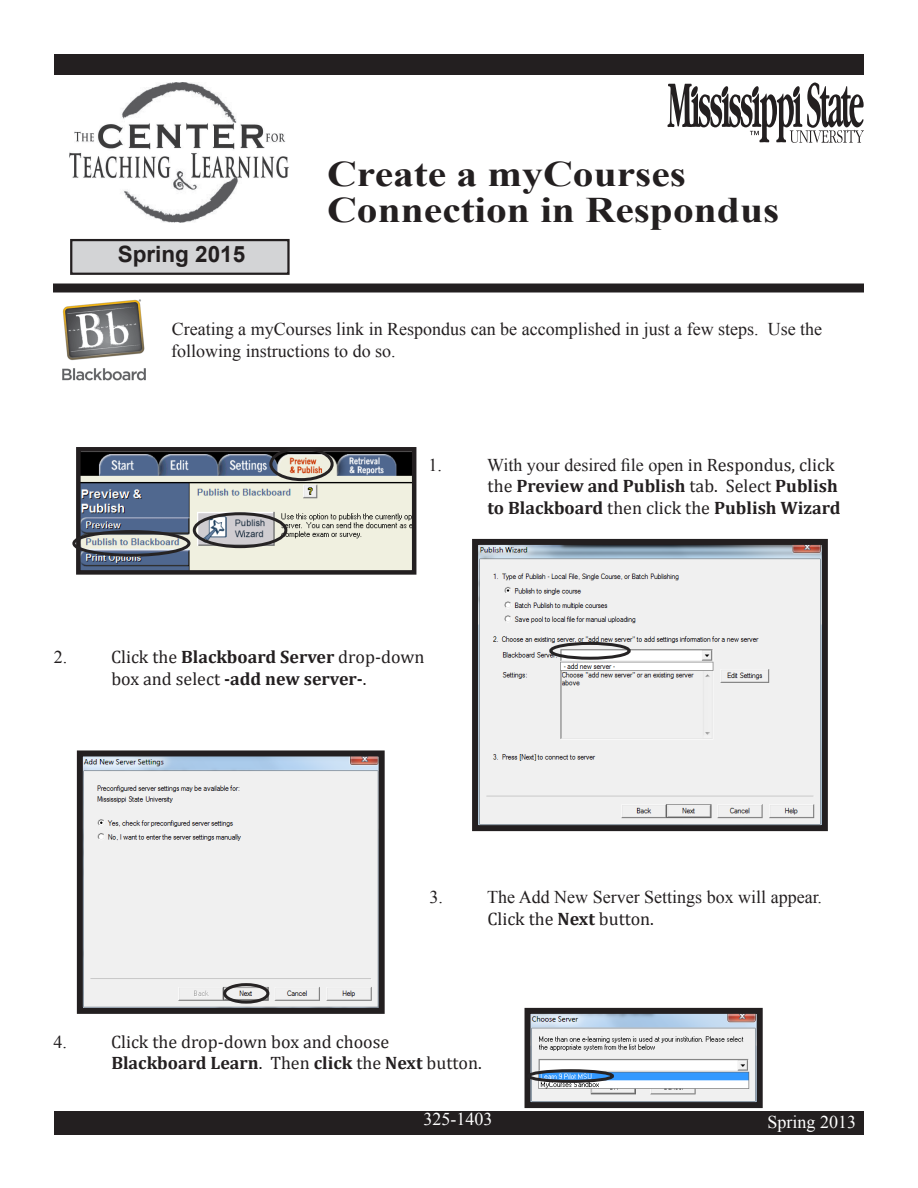
<style>
.page{position:relative;width:918px;height:1188px;background:#fff}
.page>*{position:absolute;margin:0;border:0;box-sizing:border-box;transform-origin:0 0}
.t1{font:700 36px/36px "Times New Roman";color:#231f20;scale:1.15 1}
.t2{font:700 22.5px "Arial";color:#231f20}
.t3{font:18px/21.6px "Times New Roman";color:#231f20}
.t4{font:18px/21.6px "Cambria";color:#231f20}
.t5{font:700 18px/21.6px "Cambria";color:#231f20}
.t6{font:18px "Times New Roman";color:#fff}
.s1{font-family:"Times New Roman";font-weight:400}
.s2{font-weight:400}
.s3{font-weight:700}
.s4{font-family:"Cambria"}
.s5{font-family:"Cambria";font-weight:700}
</style>
<div class="page">
<div style="left:53px;top:284px;width:811px;height:8px;background:#231f20"></div>
<svg style="left:668px;top:82px;width:196px;height:61px"></svg>
<img style="left:69px;top:82px;width:220px;height:141px">
<div style="left:54px;top:54px;width:810px;height:21px;background:#231f20"></div>
<div style="left:71px;top:240px;width:217px;height:34px;background:#d3d4d6"></div>
<div style="left:70px;top:239px;width:220px;height:36px;border:2px solid #231f20"></div>
<div style="left:54px;top:1111px;width:810px;height:24px;background:#231f20"></div>
<img style="left:62px;top:299px;width:84px;height:82px">
<img style="left:479px;top:546px;width:342px;height:278px">
<div style="left:472px;top:539px;width:356px;height:292px;border:6px solid #231f20"></div>
<img style="left:84px;top:757px;width:294px;height:250px">
<div style="left:77px;top:750px;width:308px;height:264px;border:6px solid #231f20"></div>
<img style="left:532px;top:1015px;width:224px;height:86px">
<div style="left:525px;top:1008px;width:238px;height:100px;border:6px solid #231f20"></div>
<div style="left:549px;top:642px;width:82px;height:18px;border:3px solid #262324;border-radius:50%"></div>
<div style="left:223px;top:983px;width:46px;height:21px;border:3px solid #262324;border-radius:50%"></div>
<div style="left:527px;top:1069px;width:87px;height:14px;border:3px solid #262324;border-radius:50%"></div>
<img style="left:81px;top:452px;width:330px;height:118px">
<div style="left:76px;top:447px;width:340px;height:128px;border:4px solid #231f20"></div>
<div style="left:269px;top:447px;width:65px;height:34px;border:3px solid #262324;border-radius:50%"></div>
<div style="left:72px;top:530px;width:119px;height:27px;border:3px solid #262324;border-radius:50%"></div>
<div style="left:193px;top:512px;width:94px;height:36px;border:3px solid #262324;border-radius:50%"></div>
<p class="t2" style="left:118px;top:239px;width:129px">Spring 2015</p>
<h1 class="t1" style="left:327px;top:155px;width:395px">Create a myCourses<br>Connection in Respondus</h1>
<p class="t3" style="left:171px;top:318px;width:652px">Creating a myCourses link in Respondus can be accomplished in just a few steps. Use the following instructions to do so.</p>
<p class="t3" style="left:429px;top:454px;width:15px">1.</p>
<p class="t5" style="left:487px;top:453px;width:355px"><span class="s1">With your desired file open</span> <span class="s2">in Respondus, click the</span> Preview and Publish <span class="s2">tab. Select</span> Publish to Blackboard <span class="s2">then click the</span> Publish Wizard</p>
<p class="t3" style="left:54px;top:646px;width:15px">2.</p>
<p class="t4" style="left:111px;top:646px;width:315px">Click the <span class="s3">Blackboard Server</span> drop-down box and select <span class="s3">-add new server-</span>.</p>
<p class="t3" style="left:430px;top:886px;width:15px">3.</p>
<p class="t3" style="left:487px;top:886px;width:336px">The Add New Server Settings box will appear.<br><span class="s4">Click the</span> <span class="s5">Next</span> <span class="s4">button.</span></p>
<p class="t3" style="left:54px;top:1031px;width:15px">4.</p>
<p class="t4" style="left:111px;top:1031px;width:372px">Click the drop-down box and choose<br><span class="s3">Blackboard Learn</span>. Then <span class="s3">click</span> the <span class="s3">Next</span> button.</p>
<p class="t6" style="left:424px;top:1107px;width:70px">325-1403</p>
<p class="t6" style="left:768px;top:1110px;width:90px">Spring 2013</p>
</div>
